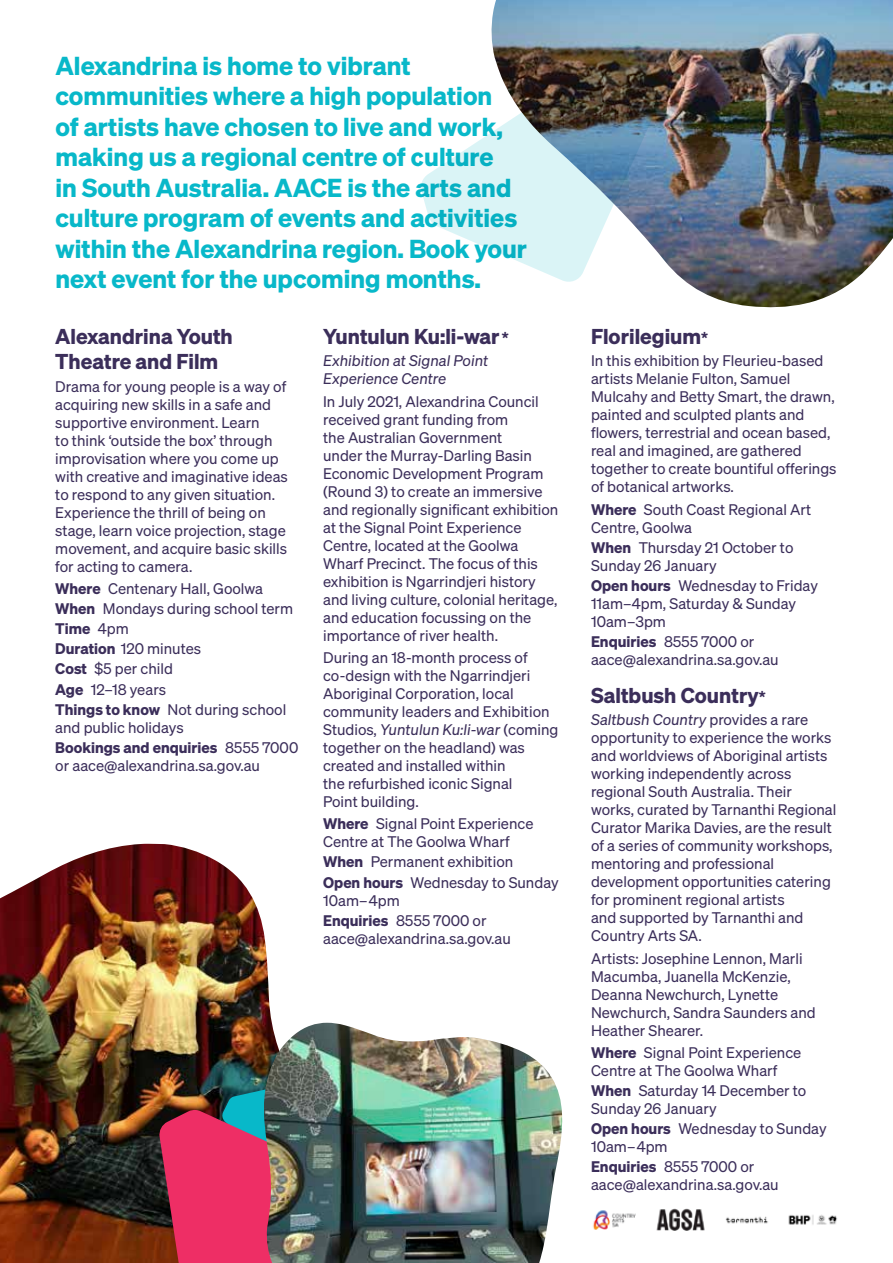
<style>
.page{position:relative;width:893px;height:1263px;background:#fff}
.page>*{position:absolute;margin:0;border:0;box-sizing:border-box;transform-origin:0 0}
.t1{font:25.35px/30.5px "Sohne Dreiviertelfett";color:#08b8c9}
.t2{font:21px/25.2px "Sohne Dreiviertelfett";color:#3b2e5a}
.t3{font:15px/18px "Sohne Buch";color:#3b2e5a}
.t4{font:15px/18px "Sohne Buch Kursiv";color:#3b2e5a}
.t5{font:15px "Sohne Dreiviertelfett";color:#3b2e5a}
.s1{font-family:"Sohne Dreiviertelfett"}
.s2{font-family:"Sohne Buch"}
.s3{font-size:15px}
</style>
<div class="page">
<img style="left:593px;top:1208px;width:245px;height:23px">
<img style="left:0;top:844px;width:332px;height:419px">
<img style="left:491px;top:0;width:402px;height:308px">
<img style="left:421px;top:43px;width:240px;height:241px">
<svg style="left:159px;top:1081px;width:105px;height:182px;background:#b93b5e"></svg>
<img style="left:264px;top:1023px;width:299px;height:240px">
<p class="t1" style="left:56px;top:50px;width:473px">Alexandrina is home to vibrant communities where a high population<br>of artists have chosen to live and work, making us a regional centre of culture<br>in South Australia. AACE is the arts and culture program of events and activities within the Alexandrina region. Book your next event for the upcoming months.</p>
<h2 class="t2" style="left:55px;top:323px;width:179px">Alexandrina Youth<br>Theatre and Film</h2>
<p class="t3" style="left:55px;top:377px;width:234px">Drama for young people is a way of acquiring new skills in a safe and supportive environment. Learn<br>to think ‘outside the box’ through improvisation where you come up with creative and imaginative ideas to respond to any given situation.<br>Experience the thrill of being on stage, learn voice projection, stage movement, and acquire basic skills for acting to camera.</p>
<p class="t3" style="left:55px;top:578px;width:239px;line-height:20.1px"><span class="s1">Where</span> Centenary Hall, Goolwa<br><span class="s1">When</span> Mondays during school term</p>
<p class="t5" style="left:55px;top:619px;width:75px">Time <span class="s2">4pm</span></p>
<p class="t3" style="left:55px;top:639px;width:233px;line-height:20.1px"><span class="s1">Duration</span> 120 minutes<br><span class="s1">Cost</span> $5 per child<br><span class="s1">Age</span> 12–18 years<br><span class="s1">Things to know</span> Not during school</p>
<p class="t3" style="left:55px;top:718px;width:130px">and public holidays</p>
<p class="t5" style="left:55px;top:738px;width:245px">Bookings and enquiries <span class="s2">8555 7000</span></p>
<p class="t3" style="left:55px;top:756px;width:206px">or aace@alexandrina.sa.gov.au</p>
<h2 class="t2" style="left:323px;top:323px;width:187px">Yuntulun Ku:li-war <span class="s3">*</span></h2>
<p class="t4" style="left:323px;top:351px;width:167px">Exhibition at Signal Point<br>Experience Centre</p>
<p class="t3" style="left:323px;top:392px;width:237px">In July 2021, Alexandrina Council received grant funding from<br>the Australian Government<br>under the Murray-Darling Basin<br>Economic Development Program (Round 3) to create an immersive and regionally significant exhibition at the Signal Point Experience<br>Centre, located at the Goolwa<br>Wharf Precinct. The focus of this exhibition is Ngarrindjeri history and living culture, colonial heritage, and education focussing on the importance of river health.</p>
<p class="t3" style="left:323px;top:648px;width:228px">During an 18-month process of co-design with the Ngarrindjeri<br>Aboriginal Corporation, local community leaders and Exhibition</p>
<p class="t4" style="left:323px;top:720px;width:237px"><span class="s2">Studios,</span> Yuntulun Ku:li-war <span class="s2">(coming</span></p>
<p class="t3" style="left:323px;top:738px;width:203px">together on the headland) was created and installed within the refurbished iconic Signal<br>Point building.</p>
<p class="t3" style="left:323px;top:814px;width:212px"><span class="s1">Where</span> Signal Point Experience<br>Centre at The Goolwa Wharf</p>
<p class="t3" style="left:323px;top:852px;width:237px;line-height:20.1px"><span class="s1">When</span> Permanent exhibition<br><span class="s1">Open hours</span> Wednesday to Sunday</p>
<p class="t3" style="left:323px;top:890px;width:165px;line-height:20.1px">10am–4pm<br><span class="s1">Enquiries</span> 8555 7000 or</p>
<p class="t3" style="left:323px;top:929px;width:189px">aace@alexandrina.sa.gov.au</p>
<h2 class="t2" style="left:591px;top:323px;width:119px">Florilegium<span class="s3">*</span></h2>
<p class="t3" style="left:591px;top:352px;width:247px">In this exhibition by Fleurieu-based artists Melanie Fulton, Samuel Mulcahy and Betty Smart, the drawn, painted and sculpted plants and flowers, terrestrial and ocean based, real and imagined, are gathered together to create bountiful offerings of botanical artworks.</p>
<p class="t3" style="left:591px;top:500px;width:222px"><span class="s1">Where</span> South Coast Regional Art<br>Centre, Goolwa</p>
<p class="t3" style="left:591px;top:538px;width:204px"><span class="s1">When</span> Thursday 21 October to<br>Sunday 26 January</p>
<p class="t3" style="left:591px;top:576px;width:228px"><span class="s1">Open hours</span> Wednesday to Friday<br>11am–4pm, Saturday &amp; Sunday<br>10am–3pm</p>
<p class="t3" style="left:591px;top:632px;width:189px"><span class="s1">Enquiries</span> 8555 7000 or aace@alexandrina.sa.gov.au</p>
<h2 class="t2" style="left:591px;top:682px;width:176px">Saltbush Country<span class="s3">*</span></h2>
<p class="t4" style="left:591px;top:710px;width:219px">Saltbush Country <span class="s2">provides a rare</span></p>
<p class="t3" style="left:591px;top:729px;width:247px">opportunity to experience the works and worldviews of Aboriginal artists working independently across regional South Australia. Their works, curated by Tarnanthi Regional<br>Curator Marika Davies, are the result of a series of community workshops, mentoring and professional development opportunities catering for prominent regional artists<br>and supported by Tarnanthi and<br>Country Arts SA.</p>
<p class="t3" style="left:591px;top:949px;width:226px">Artists: Josephine Lennon, Marli<br>Macumba, Juanella McKenzie,<br>Deanna Newchurch, Lynette<br>Newchurch, Sandra Saunders and<br>Heather Shearer.</p>
<p class="t3" style="left:591px;top:1043px;width:212px"><span class="s1">Where</span> Signal Point Experience<br>Centre at The Goolwa Wharf</p>
<p class="t3" style="left:591px;top:1081px;width:217px"><span class="s1">When</span> Saturday 14 December to<br>Sunday 26 January</p>
<p class="t3" style="left:591px;top:1119px;width:237px"><span class="s1">Open hours</span> Wednesday to Sunday<br>10am–4pm</p>
<p class="t3" style="left:591px;top:1157px;width:189px"><span class="s1">Enquiries</span> 8555 7000 or aace@alexandrina.sa.gov.au</p>
</div>
